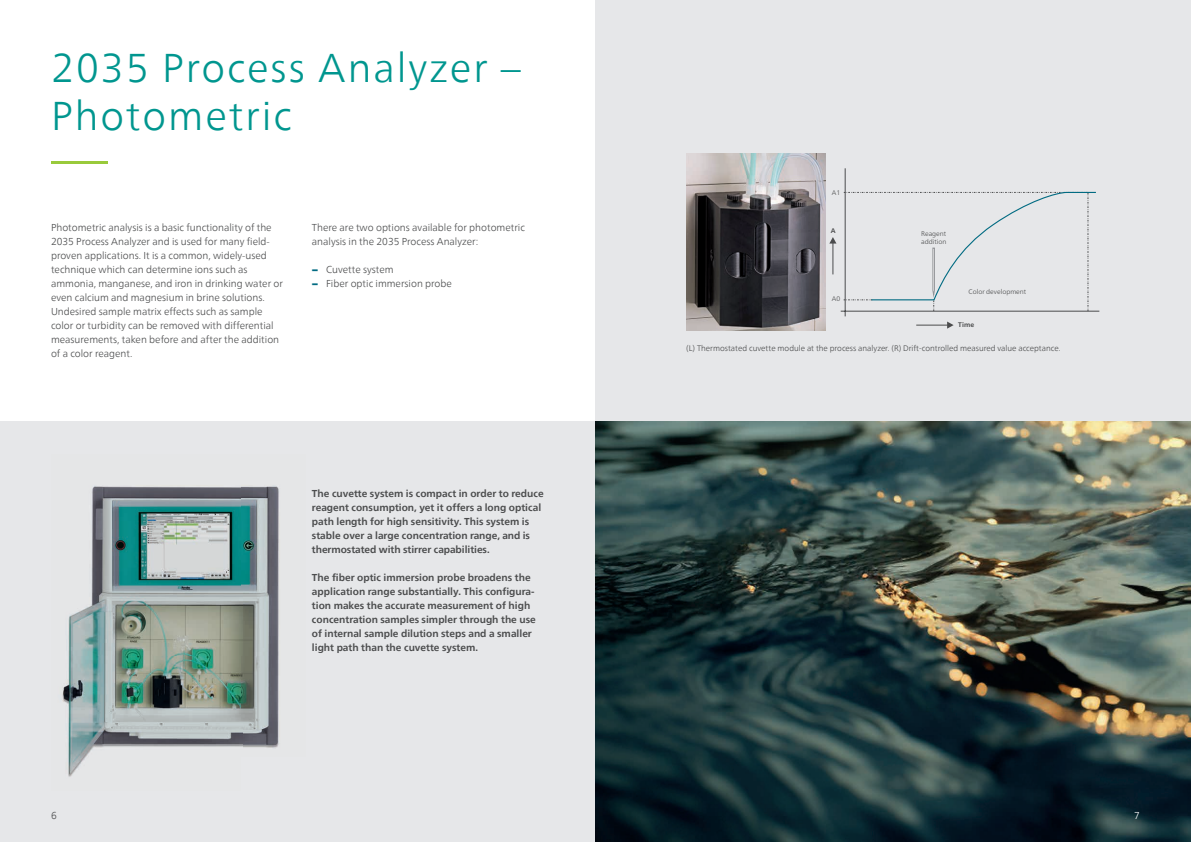
<style>
.page{position:relative;width:1191px;height:842px;background:#fff}
.page>*{position:absolute;margin:0;border:0;box-sizing:border-box;transform-origin:0 0}
.t1{font:300 40px/48px "Neue Frutiger World";letter-spacing:.05em;color:#00968f}
.t2{font:300 10px/14px "Neue Frutiger World";color:#4b4c4d}
.t3{font:700 10px/14px "Neue Frutiger World";color:#4b4c4d}
.t4{font:300 10px "Neue Frutiger World";color:#fff}
.t5{font:300 8px "Neue Frutiger World";color:#4b4c4d}
.t6{font:300 6.7px/8.1px "Neue Frutiger World";color:#4b4c4d}
.t7{font:700 6.7px "Neue Frutiger World";color:#4b4c4d}
.s1{font-family:"Neue Frutiger World Xtra Blk";font-weight:400;color:#016b82}
</style>
<div class="page">
<div style="left:0;top:421px;width:595px;height:421px;background:#e6e7e9"></div>
<hr style="left:51px;top:161px;width:57px;height:2px;background:#99ca3b">
<div style="left:595px;top:0;width:596px;height:842px;background:#e6e7e9"></div>
<img style="left:62px;top:485px;width:218px;height:292px">
<img style="left:595px;top:421px;width:596px;height:421px">
<hr style="left:840px;top:311px;width:259px;height:1px;background:#4b4c4d">
<hr style="left:845px;top:168px;width:1px;height:148px;background:#4b4c4d">
<hr style="left:916px;top:325px;width:31px;height:1px;background:#4b4c4d">
<svg style="left:947px;top:322px;width:6px;height:7px"></svg>
<hr style="left:832px;top:243px;width:1px;height:31px;background:#4b4c4d">
<svg style="left:829px;top:237px;width:7px;height:7px"></svg>
<svg style="left:843px;top:191px;width:254px;height:120px"></svg>
<img style="left:686px;top:154px;width:139px;height:177px">
<h1 class="t1" style="left:51px;top:45px;width:471px">2035 Process Analyzer –<br>Photometric</h1>
<p class="t2" style="left:51px;top:220px;width:233px">Photometric analysis is a basic functionality of the 2035 Process Analyzer and is used for many field&shy;proven applications. It is a common, widely-used technique which can determine ions such as ammonia, manganese, and iron in drinking water or even calcium and magnesium in brine solutions.<br>Undesired sample matrix effects such as sample color or turbidity can be removed with differential measurements, taken before and after the addition of a color reagent.</p>
<p class="t2" style="left:312px;top:220px;width:214px">There are two options available for photometric analysis in the 2035 Process Analyzer:</p>
<p class="t2" style="left:312px;top:262px;width:141px"><span class="s1">−</span> Cuvette system<br><span class="s1">−</span> Fiber optic immersion probe</p>
<p class="t3" style="left:312px;top:486px;width:233px">The cuvette system is compact in order to reduce reagent consumption, yet it offers a long optical path length for high sensitivity. This system is stable over a large concentration range, and is thermostated with stirrer capabilities.</p>
<p class="t3" style="left:312px;top:570px;width:225px">The fiber optic immersion probe broadens the application range substantially. This configura&shy;tion makes the ac curate measurement of high concentration samples simpler through the use of internal sample dilution steps and a smaller light path than the cuvette system.</p>
<p class="t6" style="left:832px;top:189px;width:10px">A1</p>
<p class="t7" style="left:830px;top:225px;width:6px">A</p>
<p class="t6" style="left:832px;top:295px;width:10px">A0</p>
<p class="t6" style="left:921px;top:230px;width:27px">Reagent addition</p>
<p class="t6" style="left:968px;top:287px;width:59px">Color development</p>
<p class="t7" style="left:958px;top:319px;width:18px">Time</p>
<p class="t5" style="left:686px;top:341px;width:376px">(L) Thermostated cuvette module at the process analyzer. (R) Drift-controlled measured value acceptance.</p>
<p class="t2" style="left:51px;top:808px;width:7px">6</p>
<p class="t4" style="left:1134px;top:808px;width:7px">7</p>
</div>
